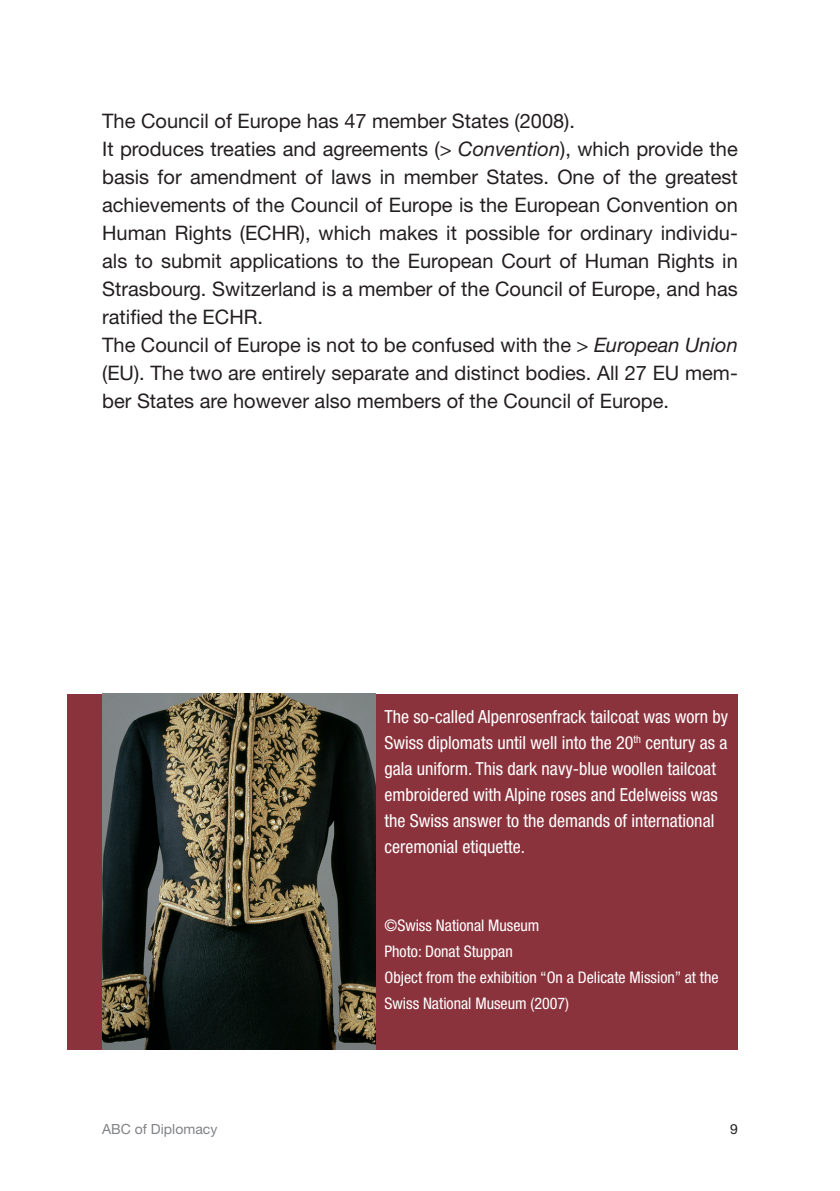
<style>
.page{position:relative;width:840px;height:1191px;background:#fff}
.page>*{position:absolute;margin:0;border:0;box-sizing:border-box;transform-origin:0 0}
.t1{font:20px/28px "Helvetica Neue LT Std";color:#231f20}
.t2{font:condensed 18px/26px "Helvetica Neue LT Std";color:#fff}
.t3{font:condensed 16px/26px "Helvetica Neue LT Std";color:#fff}
.t4{font:14px "Helvetica Neue LT Std";color:#808285}
.s1{font-style:italic}
</style>
<div class="page">
<div style="left:67px;top:694px;width:670px;height:355px;background:#8b333d"></div>
<img style="left:102px;top:694px;width:273px;height:355px">
<p class="t1" style="left:102px;top:106px;width:637px">The Council of Europe has 47 member States (2008).<br>It produces treaties and agreements (<span class="s1">&gt; Convention</span>), which provide the basis for amendment of laws in member States. One of the greatest achievements of the Council of Europe is the European Convention on Human Rights (ECHR), which makes it possible for ordinary individu&shy;als to submit applications to the European Court of Human Rights in Strasbourg. Switzerland is a member of the Council of Europe, and has ratified the ECHR.<br>The Council of Europe is not to be confused with the <span class="s1">&gt; European Union </span>(EU). The two are entirely separate and distinct bodies. All 27 EU mem&shy;ber States are however also members of the Council of Europe.</p>
<p class="t2" style="left:384px;top:703px;width:345px">The so-called Alpenrosenfrack tailcoat was worn by Swiss diplomats until well into the 20<sup>th</sup> century as a gala uniform. This dark navy-blue woollen tailcoat embroidered with Alpine roses and Edelweiss was the Swiss answer to the demands of international ceremonial etiquette.</p>
<p class="t4" style="left:102px;top:1121px;width:117px">ABC of Diplomacy</p>
<p class="t3" style="left:384px;top:912px;width:335px">©Swiss National Museum<br>Photo: Donat Stuppan<br>Object from the exhibition “On a Delicate Mission” at the<br>Swiss National Museum (2007)</p>
</div>
